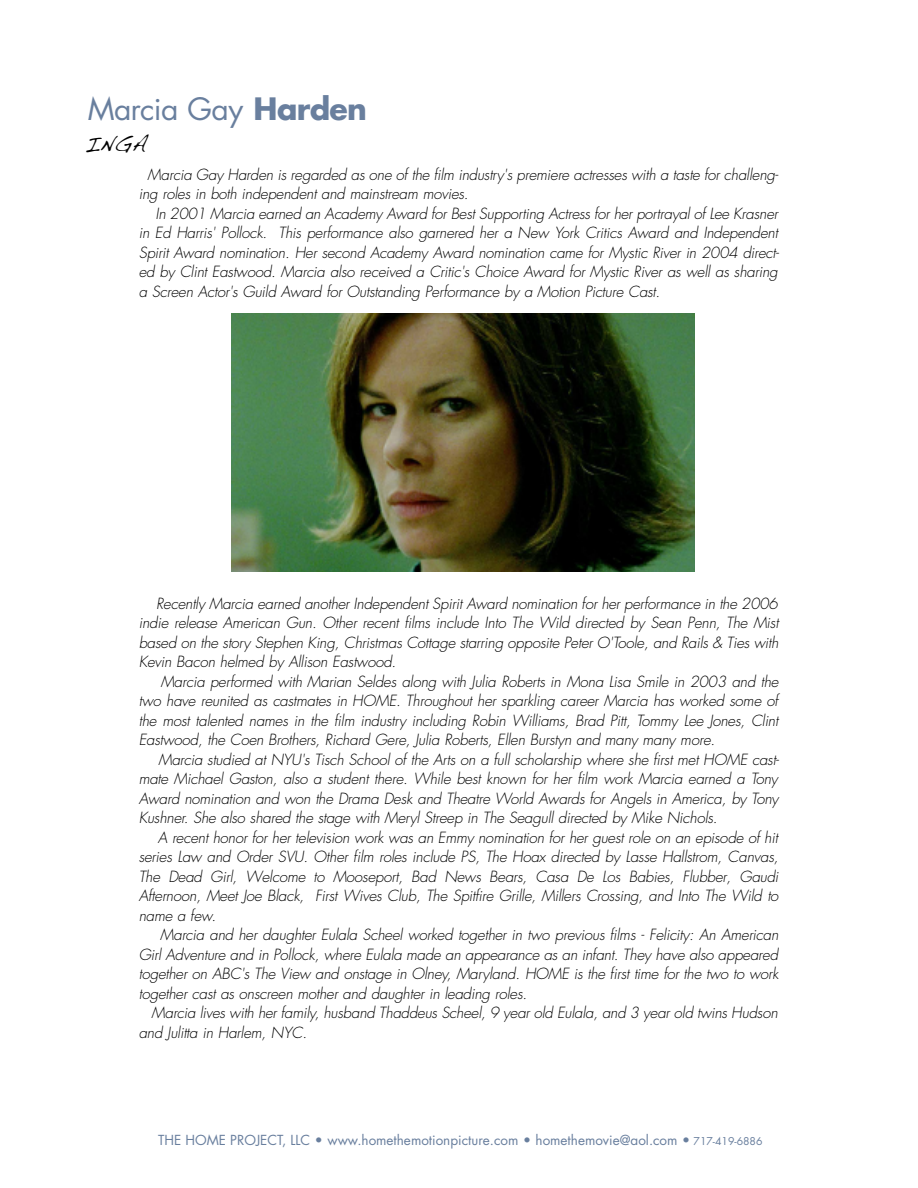
<style>
.page{position:relative;width:918px;height:1188px;background:#fff}
.page>*{position:absolute;margin:0;border:0;box-sizing:border-box;transform-origin:0 0}
.t1{font:30px "Futura";letter-spacing:-.02em;color:#697f9e}
.t2{font:21px "Handwriting Dakota";color:#000}
.t3{font:italic 300 15px/19.5px "Futura";letter-spacing:-.015em;color:#000;text-align:justify}
.t4{font:13.5px "Futura";color:#697f9e}
.s1{font-weight:700}
.s2{font-size:10.5px}
</style>
<div class="page">
<img style="left:231px;top:314px;width:463px;height:258px">
<h1 class="t1" style="left:88px;top:95px;width:281px">Marcia Gay <span class="s1">Harden</span></h1>
<h2 class="t2" style="left:85px;top:132px;width:64px">INGA</h2>
<p class="t3" style="left:139px;top:166px;width:641px;text-indent:9px">Marcia Gay Harden is regarded as one of the film industry's premiere actresses with a taste for challeng&shy;ing roles in both independent and mainstream movies.</p>
<p class="t3" style="left:139px;top:205px;width:642px;text-indent:17px">In 2001 Marcia earned an Academy Award for Best Supporting Actress for her portrayal of Lee Krasner in Ed Harris' Pollock. This performance also garnered her a New York Critics Award and Independent Spirit Award nomination. Her second Academy Award nomination came for Mystic River in 2004 direct&shy;ed by Clint Eastwood. Marcia also received a Critic's Choice Award for Mystic River as well as sharing a Screen Actor's Guild Award for Outstanding Performance by a Motion Picture Cast.</p>
<p class="t3" style="left:139px;top:595px;width:641px;text-indent:17px">Recently Marcia earned another Independent Spirit Award nomination for her performance in the 2006 indie release American Gun. Other recent films include Into The Wild directed by Sean Penn, The Mist based on the story Stephen King, Christmas Cottage starring opposite Peter O'Toole, and Rails &amp; Ties with Kevin Bacon helmed by Allison Eastwood.</p>
<p class="t3" style="left:139px;top:673px;width:641px;text-indent:22px">Marcia performed with Marian Seldes along with Julia Roberts in Mona Lisa Smile in 2003 and the two have reunited as castmates in HOME. Throughout her sparkling career Marcia has worked some of the most talented names in the film industry including Robin Williams, Brad Pitt, Tommy Lee Jones, Clint Eastwood, the Coen Brothers, Richard Gere, Julia Roberts, Ellen Burstyn and many many more.</p>
<p class="t3" style="left:139px;top:751px;width:642px;text-indent:20px">Marcia studied at NYU's Tisch School of the Arts on a full scholarship where she first met HOME cast&shy;mate Michael Gaston, also a student there. While best known for her film work Marcia earned a Tony Award nomination and won the Drama Desk and Theatre World Awards for Angels in America, by Tony Kushner. She also shared the stage with Meryl Streep in The Seagull directed by Mike Nichols.</p>
<p class="t3" style="left:139px;top:829px;width:641px;text-indent:19px">A recent honor for her television work was an Emmy nomination for her guest role on an episode of hit series Law and Order SVU. Other film roles include PS, The Hoax directed by Lasse Hallstrom, Canvas, The Dead Girl, Welcome to Mooseport, Bad News Bears, Casa De Los Babies, Flubber, Gaudi Afternoon, Meet Joe Black, First Wives Club, The Spitfire Grille, Millers Crossing, and Into The Wild to name a few.</p>
<p class="t3" style="left:139px;top:926px;width:641px;text-indent:21px">Marcia and her daughter Eulala Scheel worked together in two previous films - Felicity: An American Girl Adventure and in Pollock, where Eulala made an appearance as an infant. They have also appeared together on ABC's The View and onstage in Olney, Maryland. HOME is the first time for the two to work together cast as onscreen mother and daughter in leading roles.</p>
<p class="t3" style="left:139px;top:1004px;width:640px;text-indent:13px">Marcia lives with her family, husband Thaddeus Scheel, 9 year old Eulala, and 3 year old twins Hudson and Julitta in Harlem, NYC.</p>
<p class="t4" style="left:158px;top:1134px;width:606px">THE HOME PROJECT, LLC • www.homethemotionpicture.com • homethemovie@aol.com • <span class="s2">717-419-6886</span></p>
</div>
